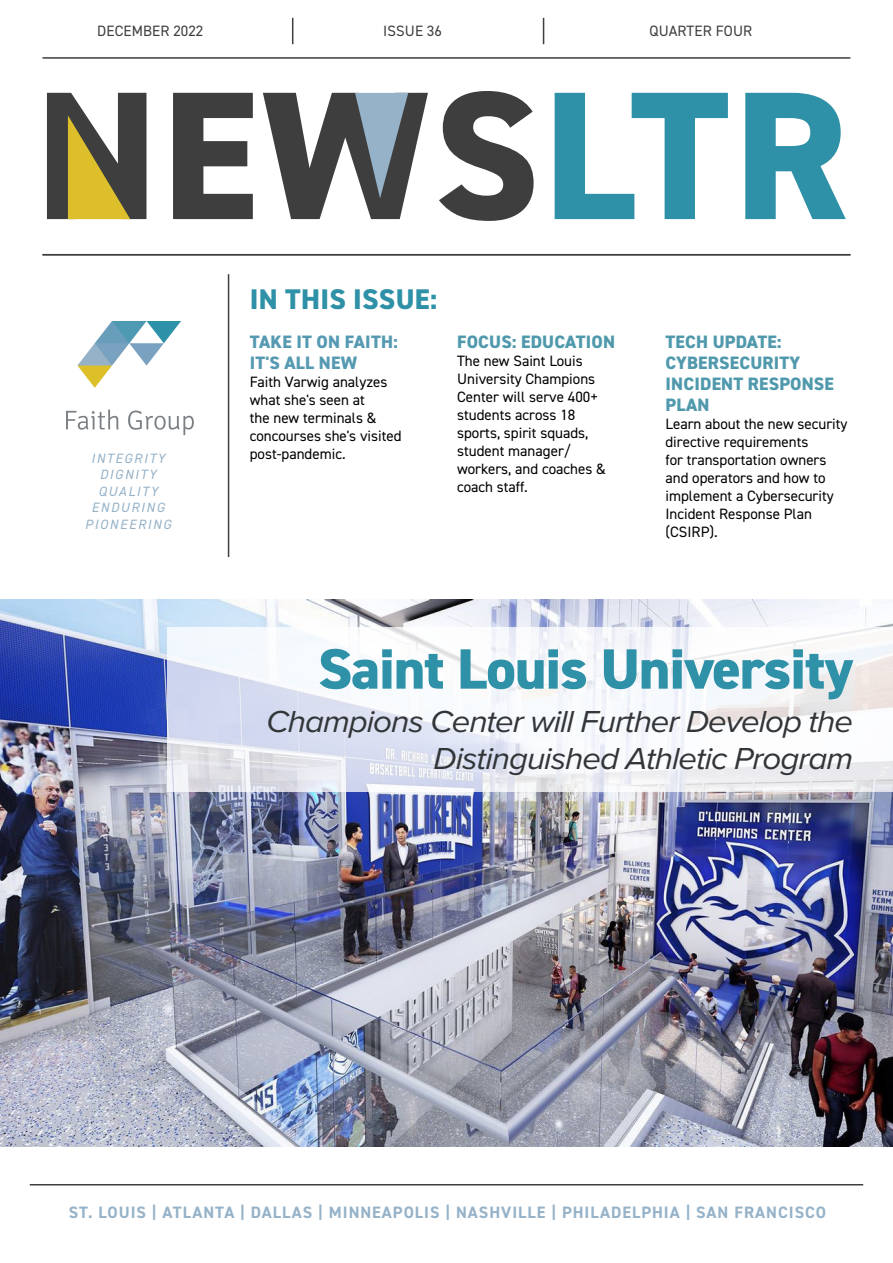
<style>
.page{position:relative;width:893px;height:1263px;background:#fff}
.page>*{position:absolute;margin:0;border:0;box-sizing:border-box;transform-origin:0 0}
.NEWSLTR{font:800 183px "DIN2014";letter-spacing:.025em;color:#3e3e3f}
.Cover_image_title{font:800 57px "DIN2014";letter-spacing:-.02em;color:#2e91a7;scale:1.05 1}
.Cover_image_title-2{font:italic 31.5px/37.5px "Proxima Nova";letter-spacing:-.03em;color:#333638;text-align:right;scale:1.05 1}
.ISSUE_TEXT{font:800 28.5px "DIN2014";letter-spacing:.01em;color:#2e91a7}
.INDEX_HEADER{font:800 18px/21px "DIN2014";letter-spacing:.01em;color:#5099ad}
.INDEX_HEADER-2{font:800 18px/21px "DIN2014";letter-spacing:.01em;color:#559ab2}
.Cover_top_text{font:700 16.5px "DIN2014";letter-spacing:.06em;color:#95b2c8}
.INDEX_HEADER-3{font:15px/18px "DIN2014";color:#000001}
.Bottom_text{font:15px "DIN2014";letter-spacing:.01em;color:#3e3e3f}
.Cover_top_text-2{font:italic 13.5px "DIN2014";letter-spacing:.12em;color:#95b2c8}
.s1{color:#2e91a7}
</style>
<div class="page">
<img style="left:0;top:599px;width:893px;height:548px">
<hr style="left:43px;top:57px;width:807px;height:2px;background:#3e3e3f">
<hr style="left:228px;top:274px;width:1px;height:283px;background:#3e3e3f">
<hr style="left:43px;top:254px;width:807px;height:1px;background:#3e3e3f">
<svg style="left:168px;top:627px;width:725px;height:164px;fill:#f4f8fb"></svg>
<hr style="left:30px;top:1184px;width:833px;height:1px;background:#3e3e3f">
<svg style="left:292px;top:18px;width:1px;height:26px"></svg>
<svg style="left:543px;top:18px;width:1px;height:26px"></svg>
<svg style="left:68px;top:115px;width:62px;height:104px"></svg>
<svg style="left:355px;top:93px;width:53px;height:105px"></svg>
<img style="left:66px;top:321px;width:128px;height:115px">
<p class="Bottom_text" style="left:97px;top:21px;width:108px">DECEMBER 2022</p>
<p class="Bottom_text" style="left:383px;top:21px;width:60px">ISSUE 36</p>
<p class="Bottom_text" style="left:649px;top:21px;width:104px">QUARTER FOUR</p>
<p class="NEWSLTR" style="left:36px;top:34px;width:814px">NEWS<span class="s1">LTR</span></p>
<p class="Cover_top_text-2" style="left:91px;top:449px;width:76px">INTEGRITY</p>
<p class="Cover_top_text-2" style="left:100px;top:466px;width:58px">DIGNITY</p>
<p class="Cover_top_text-2" style="left:98px;top:482px;width:61px">QUALITY</p>
<p class="Cover_top_text-2" style="left:92px;top:499px;width:75px">ENDURING</p>
<p class="Cover_top_text-2" style="left:85px;top:515px;width:88px">PIONEERING</p>
<p class="ISSUE_TEXT" style="left:250px;top:280px;width:189px">IN THIS ISSUE:</p>
<p class="INDEX_HEADER-2" style="left:250px;top:332px;width:149px">TAKE IT ON FAITH:<br>IT'S ALL NEW</p>
<p class="INDEX_HEADER-3" style="left:250px;top:373px;width:153px">Faith Varwig analyzes what she's seen at<br>the new terminals &amp; concourses she's visited post-pandemic.</p>
<p class="INDEX_HEADER" style="left:457px;top:332px;width:159px">FOCUS: EDUCATION</p>
<p class="INDEX_HEADER-3" style="left:457px;top:352px;width:150px">The new Saint Louis<br>University Champions<br>Center will serve 400+ students across 18 sports, spirit squads, student manager/ workers, and coaches &amp; coach staff.</p>
<p class="INDEX_HEADER" style="left:666px;top:332px;width:170px">TECH UPDATE:<br>CYBERSECURITY<br>INCIDENT RESPONSE<br>PLAN</p>
<p class="INDEX_HEADER-3" style="left:665px;top:415px;width:184px">Learn about the new security directive requirements<br>for transportation owners and operators and how to implement a Cybersecurity<br>Incident Response Plan (CSIRP).</p>
<p class="Cover_image_title" style="left:318px;top:631px;width:511px">Saint Louis University</p>
<p class="Cover_image_title-2" style="left:266px;top:701px;width:560px">Champions Center will Further Develop the<br>Distinguished Athletic Program</p>
<p class="Cover_top_text" style="left:69px;top:1201px;width:759px">ST. LOUIS | ATLANTA | DALLAS | MINNEAPOLIS | NASHVILLE | PHILADELPHIA | SAN FRANCISCO</p>
</div>
